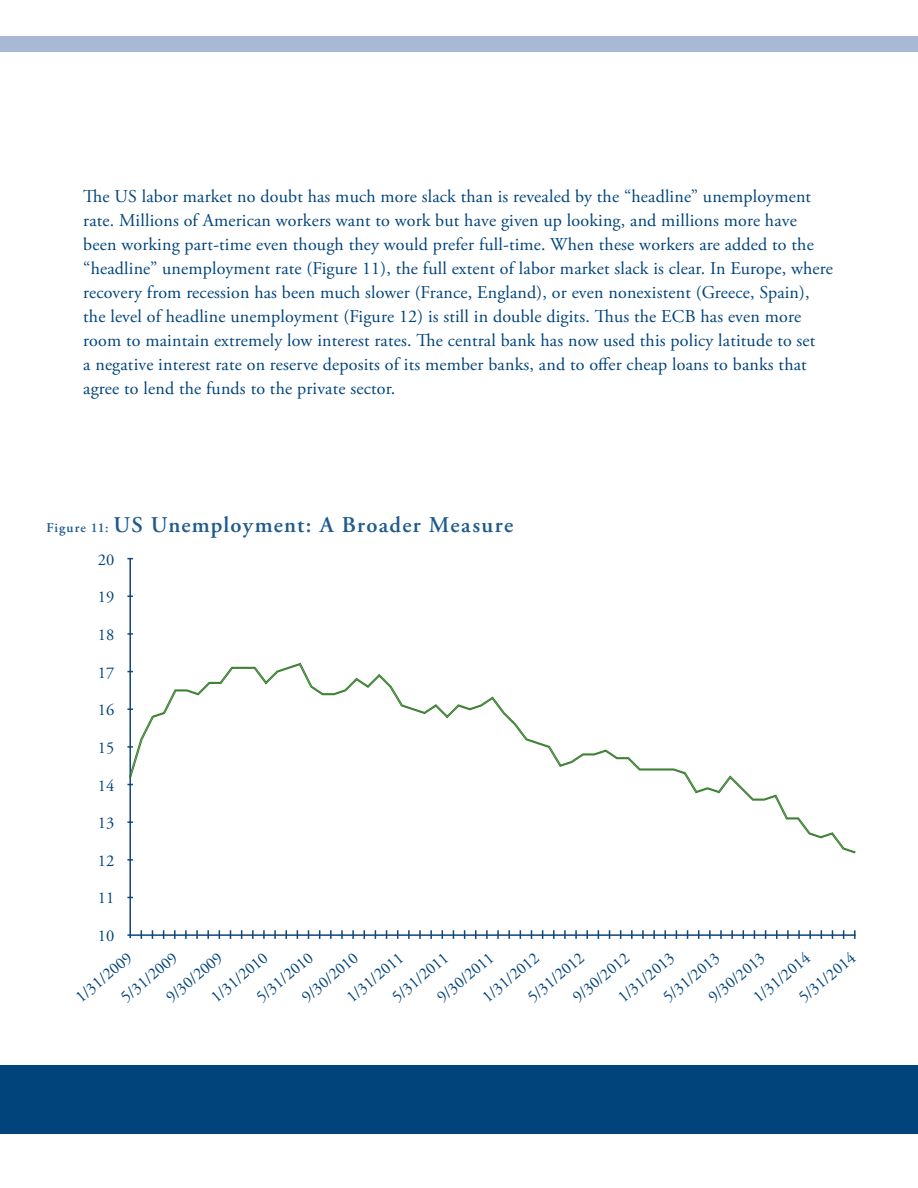
<style>
.page{position:relative;width:918px;height:1188px;background:#fff}
.page>*{position:absolute;margin:0;border:0;box-sizing:border-box;transform-origin:0 0}
.t1{font:600 22.5px "Adobe Garamond Pro";letter-spacing:.055em;color:#1e5b8f}
.t2{font:18px/24px "Adobe Garamond Pro";letter-spacing:.01em;color:#00447b}
.t3{font:16.5px "Adobe Garamond Pro";color:#00447b}
.s1{font-size:13.5px}
</style>
<div class="page">
<div style="left:0;top:1066px;width:918px;height:68px;background:#00447b"></div>
<div style="left:0;top:36px;width:918px;height:16px;background:#a9b8d4"></div>
<hr style="left:129px;top:558px;width:2px;height:380px;background:#0f457a">
<hr style="left:127px;top:934px;width:729px;height:2px;background:#0f457a">
<svg style="left:174px;top:930px;width:2px;height:9px"></svg>
<svg style="left:185px;top:930px;width:2px;height:9px"></svg>
<svg style="left:196px;top:930px;width:2px;height:9px"></svg>
<svg style="left:207px;top:930px;width:2px;height:9px"></svg>
<svg style="left:252px;top:930px;width:2px;height:9px"></svg>
<svg style="left:263px;top:930px;width:2px;height:9px"></svg>
<svg style="left:274px;top:930px;width:2px;height:9px"></svg>
<svg style="left:285px;top:930px;width:2px;height:9px"></svg>
<svg style="left:330px;top:930px;width:2px;height:9px"></svg>
<svg style="left:341px;top:930px;width:2px;height:9px"></svg>
<svg style="left:352px;top:930px;width:2px;height:9px"></svg>
<svg style="left:408px;top:930px;width:2px;height:9px"></svg>
<svg style="left:419px;top:930px;width:2px;height:9px"></svg>
<svg style="left:430px;top:930px;width:2px;height:9px"></svg>
<svg style="left:475px;top:930px;width:2px;height:9px"></svg>
<svg style="left:486px;top:930px;width:2px;height:9px"></svg>
<svg style="left:497px;top:930px;width:2px;height:9px"></svg>
<svg style="left:508px;top:930px;width:2px;height:9px"></svg>
<svg style="left:553px;top:930px;width:2px;height:9px"></svg>
<svg style="left:564px;top:930px;width:2px;height:9px"></svg>
<svg style="left:575px;top:930px;width:2px;height:9px"></svg>
<svg style="left:586px;top:930px;width:2px;height:9px"></svg>
<svg style="left:631px;top:930px;width:2px;height:9px"></svg>
<svg style="left:642px;top:930px;width:2px;height:9px"></svg>
<svg style="left:653px;top:930px;width:2px;height:9px"></svg>
<svg style="left:709px;top:930px;width:2px;height:9px"></svg>
<svg style="left:720px;top:930px;width:2px;height:9px"></svg>
<svg style="left:731px;top:930px;width:2px;height:9px"></svg>
<svg style="left:787px;top:930px;width:2px;height:9px"></svg>
<svg style="left:798px;top:930px;width:2px;height:9px"></svg>
<svg style="left:809px;top:930px;width:2px;height:9px"></svg>
<svg style="left:854px;top:930px;width:2px;height:9px"></svg>
<svg style="left:129px;top:662px;width:727px;height:192px"></svg>
<p class="t2" style="left:83px;top:185px;width:751px">The US labor market no doubt has much more slack than is revealed by the “headline” unemployment rate. Millions of American workers want to work but have given up looking, and millions more have been working part-time even though they would prefer full-time. When these workers are added to the “headline” unemployment rate (Figure 11), the full extent of labor market slack is clear. In Europe, where recovery from recession has been much slower (France, England), or even nonexistent (Greece, Spain), the level of headline unemployment (Figure 12) is still in double digits. Thus the ECB has even more room to maintain extremely low interest rates. The central bank has now used this policy latitude to set<br>a negative interest rate on reserve deposits of its member banks, and to offer cheap loans to banks that agree to lend the funds to the private sector.</p>
<p class="t1" style="left:47px;top:511px;width:468px"><span class="s1">Figure 11:</span> US Unemployment: A Broader Measure</p>
<p class="t3" style="left:98px;top:549px;width:18px">20</p>
<p class="t3" style="left:98px;top:587px;width:18px">19</p>
<p class="t3" style="left:98px;top:625px;width:18px">18</p>
<p class="t3" style="left:98px;top:662px;width:18px">17</p>
<p class="t3" style="left:98px;top:700px;width:18px">16</p>
<p class="t3" style="left:98px;top:738px;width:18px">15</p>
<p class="t3" style="left:98px;top:775px;width:18px">14</p>
<p class="t3" style="left:98px;top:813px;width:18px">13</p>
<p class="t3" style="left:98px;top:851px;width:18px">12</p>
<p class="t3" style="left:98px;top:888px;width:18px">11</p>
<p class="t3" style="left:98px;top:926px;width:18px">10</p>
<p class="t3" style="left:71px;top:992px;width:70px;rotate:-40deg">1/31/2009</p>
<p class="t3" style="left:749px;top:992px;width:70px;rotate:-40deg">1/31/2014</p>
<p class="t3" style="left:794px;top:992px;width:70px;rotate:-40deg">5/31/2014</p>
<p class="t3" style="left:478px;top:992px;width:70px;rotate:-40deg">1/31/2012</p>
<p class="t3" style="left:523px;top:992px;width:70px;rotate:-40deg">5/31/2012</p>
<p class="t3" style="left:568px;top:992px;width:70px;rotate:-40deg">9/30/2012</p>
<p class="t3" style="left:207px;top:992px;width:70px;rotate:-40deg">1/31/2010</p>
<p class="t3" style="left:252px;top:992px;width:70px;rotate:-40deg">5/31/2010</p>
<p class="t3" style="left:297px;top:992px;width:70px;rotate:-40deg">9/30/2010</p>
<p class="t3" style="left:117px;top:992px;width:70px;rotate:-40deg">5/31/2009</p>
<p class="t3" style="left:162px;top:992px;width:70px;rotate:-40deg">9/30/2009</p>
<p class="t3" style="left:614px;top:992px;width:70px;rotate:-40deg">1/31/2013</p>
<p class="t3" style="left:659px;top:992px;width:70px;rotate:-40deg">5/31/2013</p>
<p class="t3" style="left:704px;top:992px;width:70px;rotate:-40deg">9/30/2013</p>
<p class="t3" style="left:343px;top:992px;width:70px;rotate:-40deg">1/31/2011</p>
<p class="t3" style="left:388px;top:992px;width:70px;rotate:-40deg">5/31/2011</p>
<p class="t3" style="left:433px;top:992px;width:70px;rotate:-40deg">9/30/2011</p>
</div>
